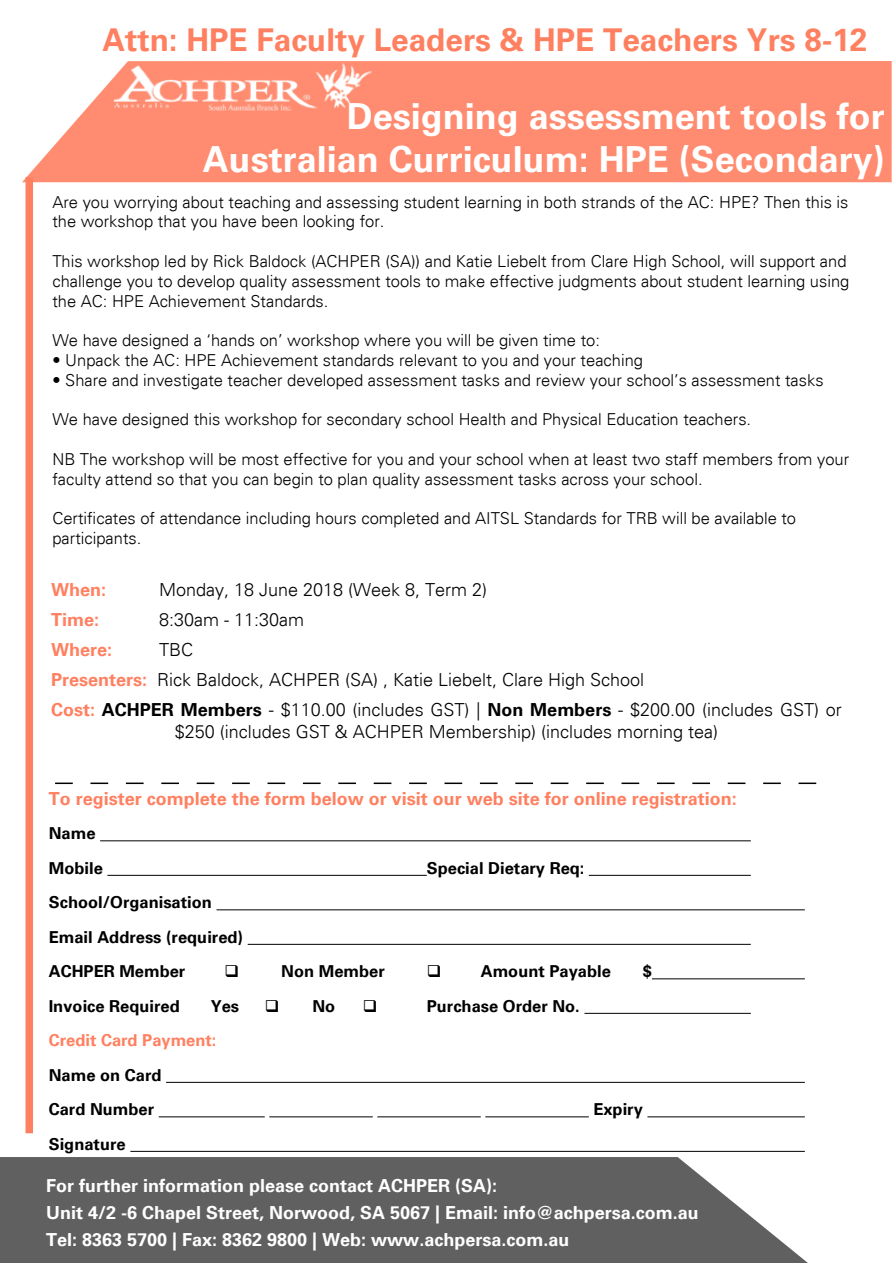
<style>
.page{position:relative;width:893px;height:1263px;background:#fff}
.page>*{position:absolute;margin:0;border:0;box-sizing:border-box;transform-origin:0 0}
.t1{font:700 36px/43.2px "Univers";color:#fff;text-align:right}
.t2{font:700 31.5px "Univers";color:#ff8060}
.t3{font:300 18px/30.2px "Univers";color:#000}
.t4{font:700 18px/27px "Univers";color:#fff}
.t5{font:700 18px "Univers";color:#ff8060}
.t6{font:300 16.5px/19.8px "Univers";color:#000}
.t7{font:700 16.5px/34.5px "Univers";color:#000}
.t8{font:700 16.5px "Univers";color:#ff8060}
.s1{font-weight:700;color:#ff8060}
.s2{font-weight:700}
</style>
<div class="page">
<svg style="left:0;top:1157px;width:808px;height:106px;fill:#606060"></svg>
<svg style="left:22px;top:61px;width:870px;height:122px"></svg>
<div style="left:26px;top:177px;width:7px;height:956px;background:#ff8060"></div>
<hr style="left:100px;top:840px;width:651px;height:1px;background:#000">
<hr style="left:107px;top:875px;width:320px;height:1px;background:#000">
<hr style="left:589px;top:875px;width:162px;height:1px;background:#000">
<hr style="left:217px;top:909px;width:588px;height:1px;background:#000">
<hr style="left:248px;top:944px;width:503px;height:1px;background:#000">
<hr style="left:652px;top:978px;width:153px;height:1px;background:#000">
<hr style="left:584px;top:1013px;width:167px;height:1px;background:#000">
<hr style="left:166px;top:1082px;width:639px;height:1px;background:#000">
<hr style="left:159px;top:1116px;width:106px;height:1px;background:#000">
<hr style="left:269px;top:1116px;width:104px;height:1px;background:#000">
<hr style="left:377px;top:1116px;width:104px;height:1px;background:#000">
<hr style="left:485px;top:1116px;width:104px;height:1px;background:#000">
<hr style="left:647px;top:1116px;width:158px;height:1px;background:#000">
<hr style="left:130px;top:1151px;width:675px;height:1px;background:#000">
<svg style="left:55px;top:782px;width:761px;height:2px"></svg>
<img style="left:102px;top:61px;width:274px;height:54px">
<h2 class="t2" style="left:102px;top:21px;width:766px">Attn: HPE Faculty Leaders &amp; HPE Teachers Yrs 8-12</h2>
<h1 class="t1" style="left:203px;top:96px;width:684px">Designing assessment tools for<br>Australian Curriculum: HPE (Secondary)</h1>
<p class="t6" style="left:52px;top:192px;width:797px">Are you worrying about teaching and assessing student learning in both strands of the AC: HPE? Then this is the workshop that you have been looking for.</p>
<p class="t6" style="left:52px;top:251px;width:798px">This workshop led by Rick Baldock (ACHPER (SA)) and Katie Liebelt from Clare High School, will support and challenge you to develop quality assessment tools to make effective judgments about student learning using the AC: HPE Achievement Standards.</p>
<p class="t6" style="left:52px;top:330px;width:549px">We have designed a ‘hands on’ workshop where you will be given time to:</p>
<p class="t6" style="left:52px;top:350px;width:592px">• Unpack the AC: HPE Achievement standards relevant to you and your teaching</p>
<p class="t6" style="left:52px;top:370px;width:773px">• Share and investigate teacher developed assessment tasks and review your school’s assessment tasks</p>
<p class="t6" style="left:52px;top:410px;width:700px">We have designed this workshop for secondary school Health and Physical Education teachers.</p>
<p class="t6" style="left:52px;top:449px;width:798px">NB The workshop will be most effective for you and your school when at least two staff members from your faculty attend so that you can begin to plan quality assessment tasks across your school.</p>
<p class="t6" style="left:52px;top:509px;width:745px">Certificates of attendance including hours completed and AITSL Standards for TRB will be available to participants.</p>
<p class="t5" style="left:51px;top:579px;width:57px">When:</p>
<p class="t3" style="left:159px;top:574px;width:330px">Monday, 18 June 2018 (Week 8, Term 2)</p>
<p class="t5" style="left:51px;top:609px;width:50px">Time:</p>
<p class="t3" style="left:159px;top:605px;width:147px">8:30am - 11:30am</p>
<p class="t5" style="left:51px;top:639px;width:63px">Where:</p>
<p class="t3" style="left:51px;top:635px;width:792px;text-indent:108px">TBC<br><span class="s1">Presenters:</span> Rick Baldock, ACHPER (SA) , Katie Liebelt, Clare High School<br><span class="s1">Cost:</span> <span class="s2">ACHPER Members</span> - $110.00 (includes GST) | <span class="s2">Non Members</span> - $200.00 (includes GST) or</p>
<p class="t3" style="left:175px;top:716px;width:545px">$250 (includes GST &amp; ACHPER Membership) (includes morning tea)</p>
<p class="t5" style="left:49px;top:788px;width:690px">To register complete the form below or visit our web site for online registration:</p>
<p class="t7" style="left:49px;top:817px;width:56px">Name<br>Mobile</p>
<p class="t7" style="left:427px;top:851px;width:159px">Special Dietary Req:</p>
<p class="t7" style="left:49px;top:886px;width:196px">School/Organisation<br>Email Address (required)<br>ACHPER Member</p>
<p class="t7" style="left:281px;top:955px;width:105px">Non Member</p>
<p class="t7" style="left:427px;top:955px;width:186px">❑ Amount Payable</p>
<p class="t7" style="left:643px;top:955px;width:11px">$</p>
<p class="t7" style="left:49px;top:989px;width:133px">Invoice Required</p>
<p class="t7" style="left:211px;top:989px;width:30px">Yes</p>
<p class="t7" style="left:265px;top:989px;width:72px">❑ No</p>
<p class="t7" style="left:427px;top:989px;width:155px">Purchase Order No.</p>
<p class="t8" style="left:49px;top:1030px;width:169px">Credit Card Payment:</p>
<p class="t7" style="left:49px;top:1058px;width:114px">Name on Card<br>Card Number</p>
<p class="t7" style="left:49px;top:1127px;width:79px">Signature</p>
<p class="t7" style="left:593px;top:1093px;width:51px">Expiry</p>
<p class="t4" style="left:46px;top:1173px;width:654px">For further information please contact ACHPER (SA):<br>Unit 4/2 -6 Chapel Street, Norwood, SA 5067 | Email: info@achpersa.com.au<br>Tel: 8363 5700 | Fax: 8362 9800 | Web: www.achpersa.com.au</p>
</div>
